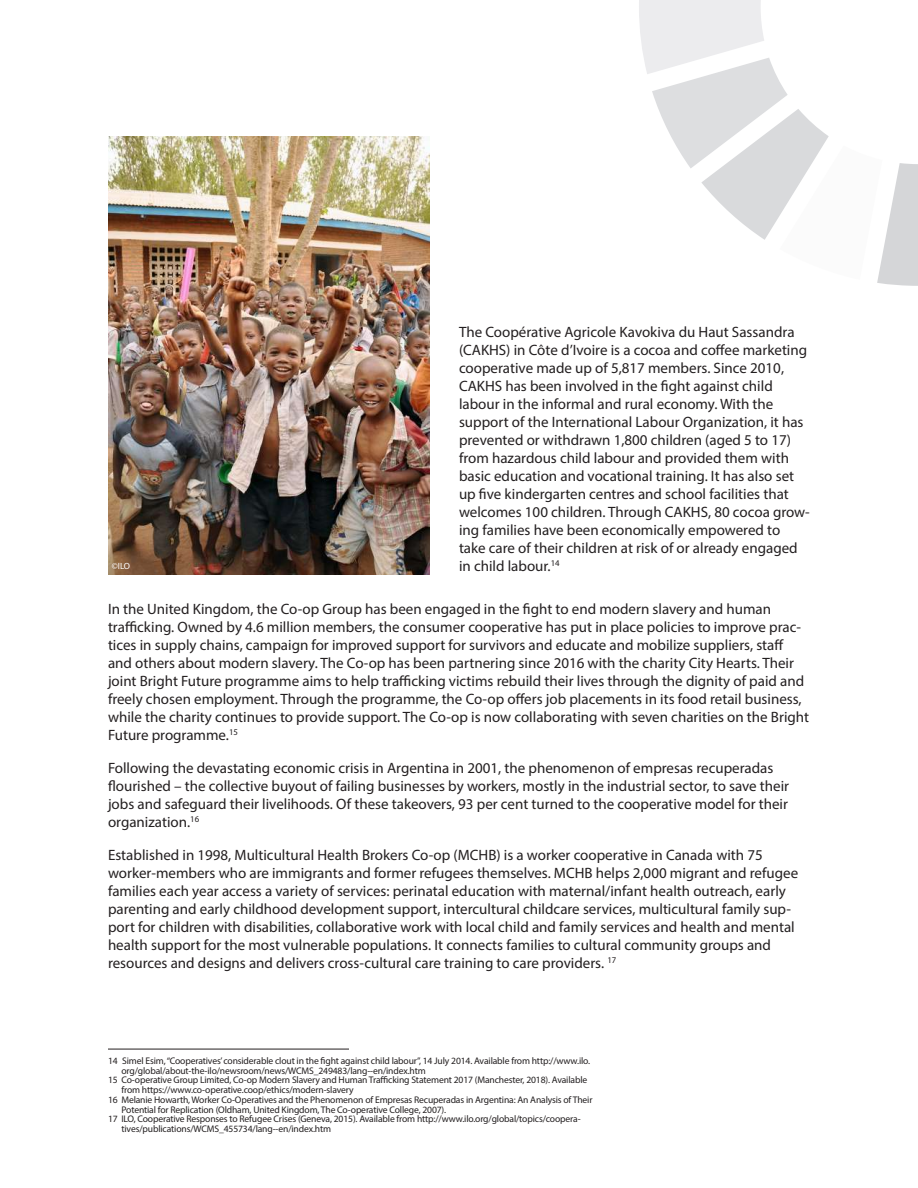
<style>
.page{position:relative;width:918px;height:1188px;background:#fff}
.page>*{position:absolute;margin:0;border:0;box-sizing:border-box;transform-origin:0 0}
.t1{font:15px/18px "Myriad Pro";color:#231f20}
.t2{font:9.6px "Myriad Pro";letter-spacing:-.015em;color:#231f20}
.t3{font:9px "Myriad Pro";color:#fff}
</style>
<div class="page">
<svg style="left:639px;top:0;width:279px;height:286px"></svg>
<hr style="left:108px;top:1049px;width:241px;height:1px;background:#231f20">
<img style="left:108px;top:136px;width:322px;height:439px">
<p class="t1" style="left:459px;top:323px;width:352px">The Coopérative Agricole Kavokiva du Haut Sassandra (CAKHS) in Côte d’Ivoire is a cocoa and coffee marketing cooperative made up of 5,817 members. Since 2010, CAKHS has been involved in the fight against child labour in the informal and rural economy. With the support of the International Labour Organization, it has prevented or withdrawn 1,800 children (aged 5 to 17) from hazardous child labour and provided them with basic education and vocational training. It has also set up five kindergarten centres and school facilities that welcomes 100 children. Through CAKHS, 80 cocoa grow&shy;ing families have been economically empowered to take care of their children at risk of or already engaged in child labour.<sup>14</sup></p>
<p class="t1" style="left:108px;top:599px;width:703px">In the United Kingdom, the Co-op Group has been engaged in the fight to end modern slavery and human trafficking. Owned by 4.6 million members, the consumer cooperative has put in place policies to improve prac&shy;tices in supply chains, campaign for improved support for survivors and educate and mobilize suppliers, staff and others about modern slavery. The Co-op has been partnering since 2016 with the charity City Hearts. Their joint Bright Future programme aims to help trafficking victims rebuild their lives through the dignity of paid and freely chosen employment. Through the programme, the Co-op offers job placements in its food retail business, while the charity continues to provide support. The Co-op is now collaborating with seven charities on the Bright Future programme.<sup>15</sup></p>
<p class="t1" style="left:108px;top:758px;width:683px">Following the devastating economic crisis in Argentina in 2001, the phenomenon of empresas recuperadas flourished – the collective buyout of failing businesses by workers, mostly in the industrial sector, to save their jobs and safeguard their livelihoods. Of these takeovers, 93 per cent turned to the cooperative model for their organization.<sup>16</sup></p>
<p class="t1" style="left:108px;top:845px;width:692px">Established in 1998, Multicultural Health Brokers Co-op (MCHB) is a worker cooperative in Canada with 75 worker-members who are immigrants and former refugees themselves. MCHB helps 2,000 migrant and refugee families each year access a variety of services: perinatal education with maternal/infant health outreach, early parenting and early childhood development support, intercultural childcare services, multicultural family sup&shy;port for children with disabilities, collaborative work with local child and family services and health and mental health support for the most vulnerable populations. It connects families to cultural community groups and resources and designs and delivers cross-cultural care training to care providers. <sup>17</sup></p>
<p class="t3" style="left:112px;top:561px;width:20px">©ILO</p>
<p class="t2" style="left:108px;top:1055px;width:484px">14 Simel Esim, “Cooperatives’ considerable clout in the fight against child labour”, 14 July 2014. Available from http://www.ilo.</p>
<p class="t2" style="left:122px;top:1065px;width:306px">org/global/about-the-ilo/newsroom/news/WCMS_249483/lang--en/index.htm</p>
<p class="t2" style="left:108px;top:1074px;width:481px">15 Co-operative Group Limited, Co-op Modern Slavery and Human Trafficking Statement 2017 (Manchester, 2018). Available</p>
<p class="t2" style="left:122px;top:1084px;width:234px">from https://www.co-operative.coop/ethics/modern-slavery</p>
<p class="t2" style="left:108px;top:1094px;width:486px">16 Melanie Howarth, Worker Co-Operatives and the Phenomenon of Empresas Recuperadas in Argentina: An Analysis of Their</p>
<p class="t2" style="left:122px;top:1104px;width:326px">Potential for Replication (Oldham, United Kingdom, The Co-operative College, 2007).</p>
<p class="t2" style="left:108px;top:1113px;width:474px">17 ILO, Cooperative Responses to Refugee Crises (Geneva, 2015). Available from http://www.ilo.org/global/topics/coopera-</p>
<p class="t2" style="left:122px;top:1123px;width:211px">tives/publications/WCMS_455734/lang--en/index.htm</p>
</div>
